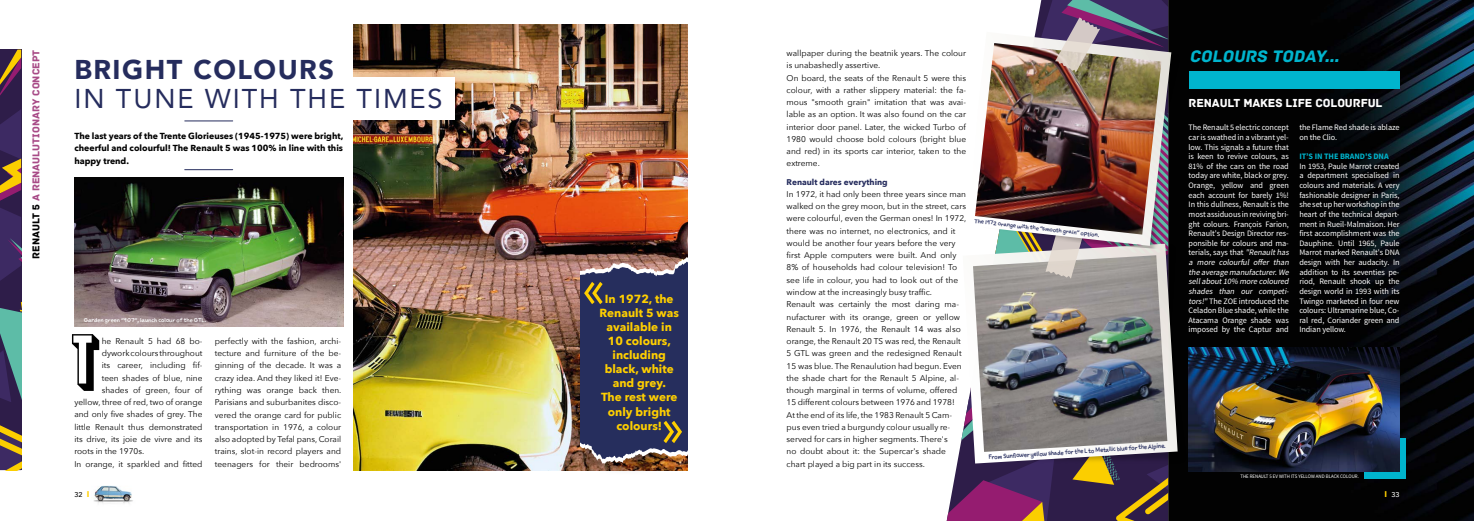
<style>
.page{position:relative;width:1474px;height:521px;background:#fff}
.page>*{position:absolute;margin:0;border:0;box-sizing:border-box;transform-origin:0 0}
.t1{font:27.12px "Avenir";letter-spacing:.07em;color:#252c5d}
.t2{font:900 27.12px "Avenir";letter-spacing:.055em;color:#252c5d}
.t3{font:italic 17.5px "Archive";color:#00b4cd}
.t4{font:12.25px "Archive";letter-spacing:-.01em;color:#fff}
.t5{font:700 11.72px/14px "Avenir Next";color:#ffcf00;text-align:center}
.t6{font:10.5px "Archive";color:#a84b87}
.t7{font:700 8.75px/12.2px "Avenir Next";color:#000;text-align:justify}
.t8{font:8.31px/12.2px "Avenir Next";color:#000}
.t9{font:8.31px/9.6px "Source Sans Pro";letter-spacing:-.01em;color:#fff}
.t10{font:700 8.31px "Avenir Next";color:#252c5d}
.t11{font:700 8.31px "Source Sans Pro";letter-spacing:-.01em;color:#00b4cd}
.t12{font:500 7px "Avenir Next";color:#000}
.t13{font:500 7px "Avenir Next";color:#fff}
.t14{font:5.86px "Sketchnote Text";color:#252c5d;scale:.89 1}
.t15{font:5.25px "Source Sans Pro";color:#fff;scale:.94 1}
.t16{font:5.25px "Sketchnote Text";color:#252c5d}
.t17{font:5.25px "Sketchnote Text";color:#fff}
.s1{color:#000}
.s2{font-weight:700;font-size:8.31px;color:#ffcf00}
.s3{font-style:italic}
</style>
<div class="page">
<div style="left:0;top:50px;width:21px;height:420px;background:#2e1d49"></div>
<svg style="left:0;top:110px;width:21px;height:91px"></svg>
<svg style="left:0;top:50px;width:21px;height:46px"></svg>
<svg style="left:0;top:308px;width:21px;height:94px"></svg>
<svg style="left:0;top:425px;width:21px;height:45px"></svg>
<svg style="left:0;top:208px;width:21px;height:73px"></svg>
<img style="left:94px;top:485px;width:39px;height:18px">
<img style="left:353px;top:25px;width:334px;height:445px">
<div style="left:68px;top:77px;width:387px;height:43px;background:#fff"></div>
<img style="left:74px;top:178px;width:269px;height:149px">
<hr style="left:185px;top:169px;width:48px;height:1px;background:#252c5d">
<hr style="left:185px;top:120px;width:48px;height:1px;background:#252c5d">
<img style="left:1168px;top:0;width:305px;height:521px">
<div style="left:1188px;top:71px;width:211px;height:18px;background:#00b4cd"></div>
<img style="left:1168px;top:387px;width:20px;height:99px">
<div style="left:1177px;top:250px;width:11px;height:137px;background:#020202"></div>
<svg style="left:1168px;top:250px;width:9px;height:213px;background:#61615f"></svg>
<img style="left:946px;top:250px;width:222px;height:271px">
<img style="left:996px;top:188px;width:194px;height:62px">
<div style="left:1168px;top:21px;width:22px;height:167px;background:#020202"></div>
<svg style="left:996px;top:32px;width:175px;height:214px"></svg>
<img style="left:975px;top:43px;width:186px;height:192px">
<img style="left:1035px;top:0;width:133px;height:73px">
<div style="left:1364px;top:438px;width:41px;height:41px;background:linear-gradient(to right,#00b4cd,#00b4cd)"></div>
<img style="left:1188px;top:348px;width:211px;height:123px">
<svg style="left:580px;top:255px;width:107px;height:216px;background:#3e3e5e"></svg>
<svg style="left:72px;top:334px;width:27px;height:57px"></svg>
<p class="t6" style="left:30px;top:258px;width:210px;rotate:-90deg"><span class="s1">RENAULT 5</span> A RENAULUTIONARY CONCEPT</p>
<h1 class="t2" style="left:74px;top:47px;width:261px">BRIGHT COLOURS</h1>
<h1 class="t1" style="left:74px;top:77px;width:370px">IN TUNE WITH THE TIMES</h1>
<p class="t7" style="left:74px;top:130px;width:270px">The last years of the Trente Glorieuses (1945-1975) were bright, cheerful and colourful! The Renault 5 was 100% in line with this happy trend.</p>
<p class="t17" style="left:84px;top:316px;width:124px">Garden green "907", launch colour of the GTL.</p>
<p class="t8" style="left:102px;top:335px;width:102px">he Renault 5 had 68 bo-</p>
<p class="t8" style="left:102px;top:347px;width:102px">dywork colours throughout</p>
<p class="t8" style="left:102px;top:359px;width:102px">its career, including fif-</p>
<p class="t8" style="left:102px;top:371px;width:102px">teen shades of blue, nine</p>
<p class="t8" style="left:102px;top:384px;width:102px">shades of green, four of</p>
<p class="t8" style="left:74px;top:396px;width:130px">yellow, three of red, two of orange</p>
<p class="t8" style="left:74px;top:408px;width:130px">and only five shades of grey. The</p>
<p class="t8" style="left:74px;top:420px;width:130px">little Renault thus demonstrated</p>
<p class="t8" style="left:74px;top:433px;width:130px">its drive, its joie de vivre and its</p>
<p class="t8" style="left:74px;top:445px;width:71px">roots in the 1970s.</p>
<p class="t8" style="left:74px;top:457px;width:130px">In orange, it sparkled and fitted</p>
<p class="t8" style="left:215px;top:335px;width:128px;text-align:justify">perfectly with the fashion, archi&shy;tecture and furniture of the be&shy;ginning of the decade. It was a crazy idea. And they liked it! Eve&shy;rything was orange back then.<br>Parisians and suburbanites disco&shy;vered the orange card for public transportation in 1976, a colour also adopted by Tefal pans, Corail trains, slot-in record players and teenagers for their bedrooms'</p>
<p class="t12" style="left:74px;top:489px;width:17px">32 <span class="s2">I</span></p>
<h3 class="t5" style="left:599px;top:292px;width:81px">In 1972, the<br>Renault 5 was available in<br>10 colours, including black, white and grey.<br>The rest were only bright colours!</h3>
<p class="t8" style="left:786px;top:47px;width:181px">wallpaper during the beatnik years. The colour is unabashedly assertive.<br>On board, the seats of the Renault 5 were this colour, with a rather slippery material: the fa&shy;mous "smooth grain" imitation that was avai&shy;lable as an option. It was also found on the car interior door panel. Later, the wicked Turbo of 1980 would choose bold colours (bright blue and red) in its sports car interior, taken to the extreme.</p>
<p class="t10" style="left:786px;top:175px;width:103px">Renault dares everything</p>
<p class="t8" style="left:786px;top:188px;width:181px">In 1972, it had only been three years since man walked on the grey moon, but in the street, cars were colourful, even the German ones! In 1972, there was no internet, no electronics, and it would be another four years before the very first Apple computers were built. And only 8% of households had colour television! To see life in colour, you had to look out of the window at the increasingly busy traffic.<br>Renault was certainly the most daring ma&shy;nufacturer with its orange, green or yellow Renault 5. In 1976, the Renault 14 was also orange, the Renault 20 TS was red, the Renault 5 GTL was green and the redesigned Renault 15 was blue. The Renaulution had begun. Even the shade chart for the Renault 5 Alpine, al&shy;though marginal in terms of volume, offered 15 different colours between 1976 and 1978!<br>At the end of its life, the 1983 Renault 5 Cam&shy;pus even tried a burgundy colour usually re&shy;served for cars in higher segments. There's<br>no doubt about it: the Supercar's shade chart played a big part in its success.</p>
<p class="t16" style="left:974px;top:218px;width:127px;rotate:6deg">The 1972 orange with the "smooth grain" option.</p>
<p class="t14" style="left:988px;top:453px;width:201px;rotate:-4deg">From Sunfl ower yellow shade for the L to Metallic blue for the Alpine.</p>
<h2 class="t3" style="left:1189px;top:46px;width:156px">COLOURS TODAY…</h2>
<h3 class="t4" style="left:1188px;top:96px;width:195px">RENAULT MAKES LIFE COLOURFUL</h3>
<p class="t9" style="left:1188px;top:123px;width:104px">The Renault 5 electric concept car is swathed in a vibrant yel&shy;low. This signals a future that is keen to revive colours, as<br>81% of the cars on the road today are white, black or grey.<br>Orange, yellow and green each account for barely 1%!<br>In this dullness, Renault is the most assiduous in reviving bri&shy;ght colours. François Farion,<br>Renault's Design Director res&shy;ponsible for colours and ma&shy;terials, says that <span class="s3">"Renaulthas a more colourful offer than the average manufacturer.We sellabout10% more coloured shades than our competi&shy;tors!"</span>The ZOE introduced the<br>Celadon Blue shade, while the<br>Atacama Orange shade was imposed by the Captur and</p>
<p class="t9" style="left:1299px;top:123px;width:102px">the Flame Red shade is ablaze on the Clio.</p>
<p class="t11" style="left:1299px;top:151px;width:91px">IT’S IN THE BRAND'S DNA</p>
<p class="t9" style="left:1299px;top:161px;width:102px;text-align:justify">In 1953, Paule Marrot created a department specialised in colours and materials. A very fashionable designer in Paris, she set up her workshop in the heart of the technical depart&shy;ment in Rueil-Malmaison. Her first accomplishment was the Dauphine. Until 1965, Paule Marrot marked Renault's DNA design with her audacity. In addition to its seventies pe&shy;riod, Renault shook up the design world in 1993 with its Twingo marketed in four new colours: Ultramarine blue, Co&shy;ral red, Coriander green and Indian yellow.</p>
<p class="t15" style="left:1240px;top:473px;width:128px">THE RENAULT 5 EV WITH ITS YELLOW AND BLACK COLOUR.</p>
<p class="t13" style="left:1384px;top:489px;width:17px"><span class="s2">I</span> 33</p>
</div>
